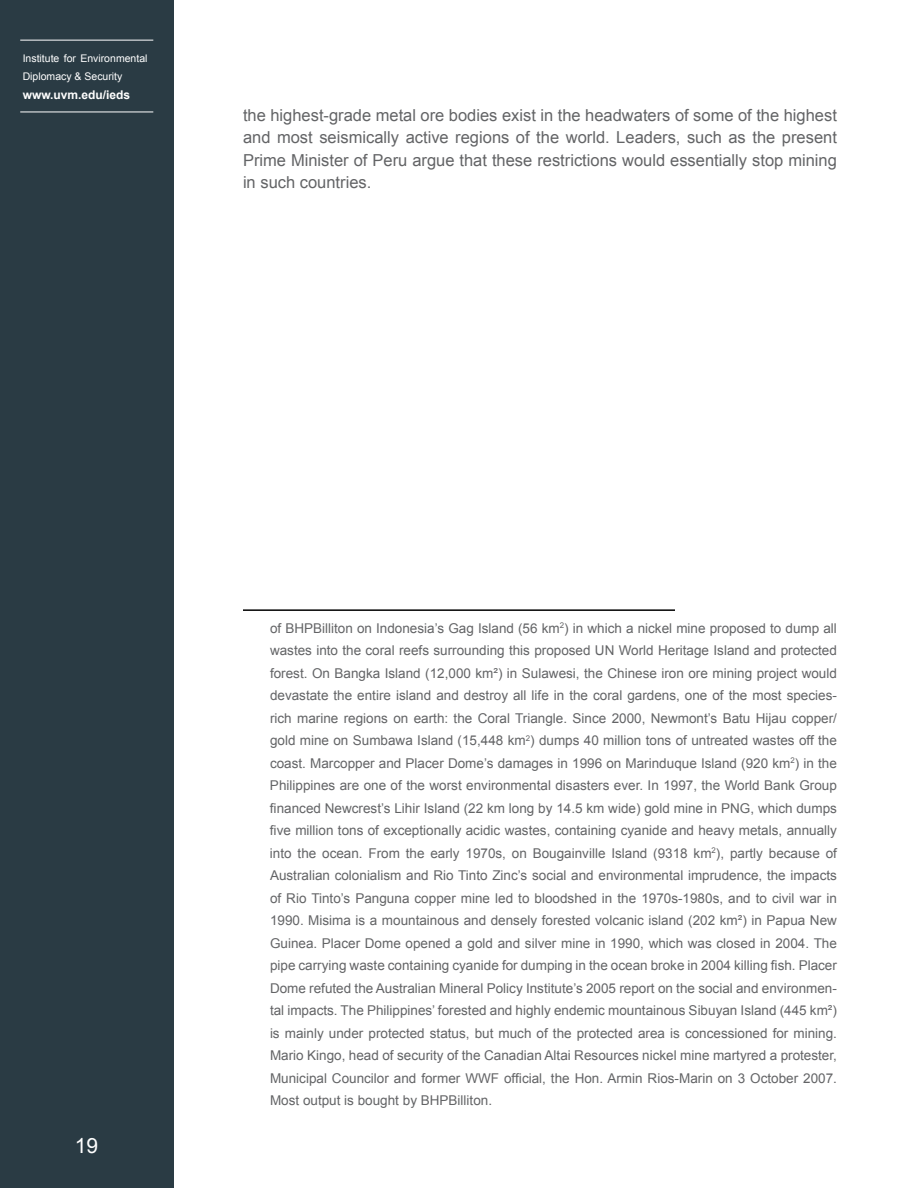
<style>
.page{position:relative;width:918px;height:1188px;background:#fff}
.page>*{position:absolute;margin:0;border:0;box-sizing:border-box;transform-origin:0 0}
.t1{font:21px "Arial";color:#fff}
.t2{font:16.5px/22.5px "Arial";color:#636466;text-align:justify}
.t3{font:13.5px/22.5px "Arial";color:#636466;text-align:justify}
.t4{font:700 12px "Arial";color:#fff}
.t5{font:10.5px/18px "Arial";color:#fff}
</style>
<div class="page">
<div style="left:0;top:0;width:174px;height:1188px;background:#2a3b44"></div>
<hr style="left:20px;top:40px;width:133px;height:1px;background:#fff">
<hr style="left:20px;top:112px;width:133px;height:1px;background:#fff">
<hr style="left:243px;top:609px;width:432px;height:2px;background:#000">
<p class="t5" style="left:23px;top:49px;width:126px">Institute for Environmental<br>Diplomacy &amp; Security</p>
<p class="t4" style="left:23px;top:87px;width:109px">www.uvm.edu/ieds</p>
<p class="t2" style="left:243px;top:104px;width:595px">the highest-grade metal ore bodies exist in the headwaters of some of the highest and most seismically active regions of the world. Leaders, such as the present Prime Minister of Peru argue that these restrictions would essentially stop mining in such countries.</p>
<h1 class="t1" style="left:75px;top:1132px;width:25px">19</h1>
<p class="t3" style="left:270px;top:617px;width:569px">of BHPBilliton on Indonesia’s Gag Island (56 km<sup>2</sup>) in which a nickel mine proposed to dump all wastes into the coral reefs surrounding this proposed UN World Heritage Island and protected forest. On Bangka Island (12,000 km²) in Sulawesi, the Chinese iron ore mining project would devastate the entire island and destroy all life in the coral gardens, one of the most species&shy;rich marine regions on earth: the Coral Triangle. Since 2000, Newmont’s Batu Hijau copper/ gold mine on Sumbawa Island (15,448 km<sup>2</sup>) dumps 40 million tons of untreated wastes off the coast. Marcopper and Placer Dome’s damages in 1996 on Marinduque Island (920 km<sup>2</sup>) in the Philippines are one of the worst environmental disasters ever. In 1997, the World Bank Group financed Newcrest’s Lihir Island (22 km long by 14.5 km wide) gold mine in PNG, which dumps five million tons of exceptionally acidic wastes, containing cyanide and heavy metals, annually into the ocean. From the early 1970s, on Bougainville Island (9318 km<sup>2</sup>), partly because of Australian colonialism and Rio Tinto Zinc’s social and environmental imprudence, the impacts of Rio Tinto’s Panguna copper mine led to bloodshed in the 1970s-1980s, and to civil war in 1990. Misima is a mountainous and densely forested volcanic island (202 km²) in Papua New Guinea. Placer Dome opened a gold and silver mine in 1990, which was closed in 2004. The pipe carrying waste containing cyanide for dumping in the ocean broke in 2004 killing fish. Placer Dome refuted the Australian Mineral Policy Institute’s 2005 report on the social and environmen&shy;tal impacts. The Philippines’ forested and highly endemic mountainous Sibuyan Island (445 km²) is mainly under protected status, but much of the protected area is concessioned for mining.<br>Mario Kingo, head of security of the Canadian Altai Resources nickel mine martyred a protester, Municipal Councilor and former WWF official, the Hon. Armin Rios-Marin on 3 October 2007.<br>Most output is bought by BHPBilliton.</p>
</div>
